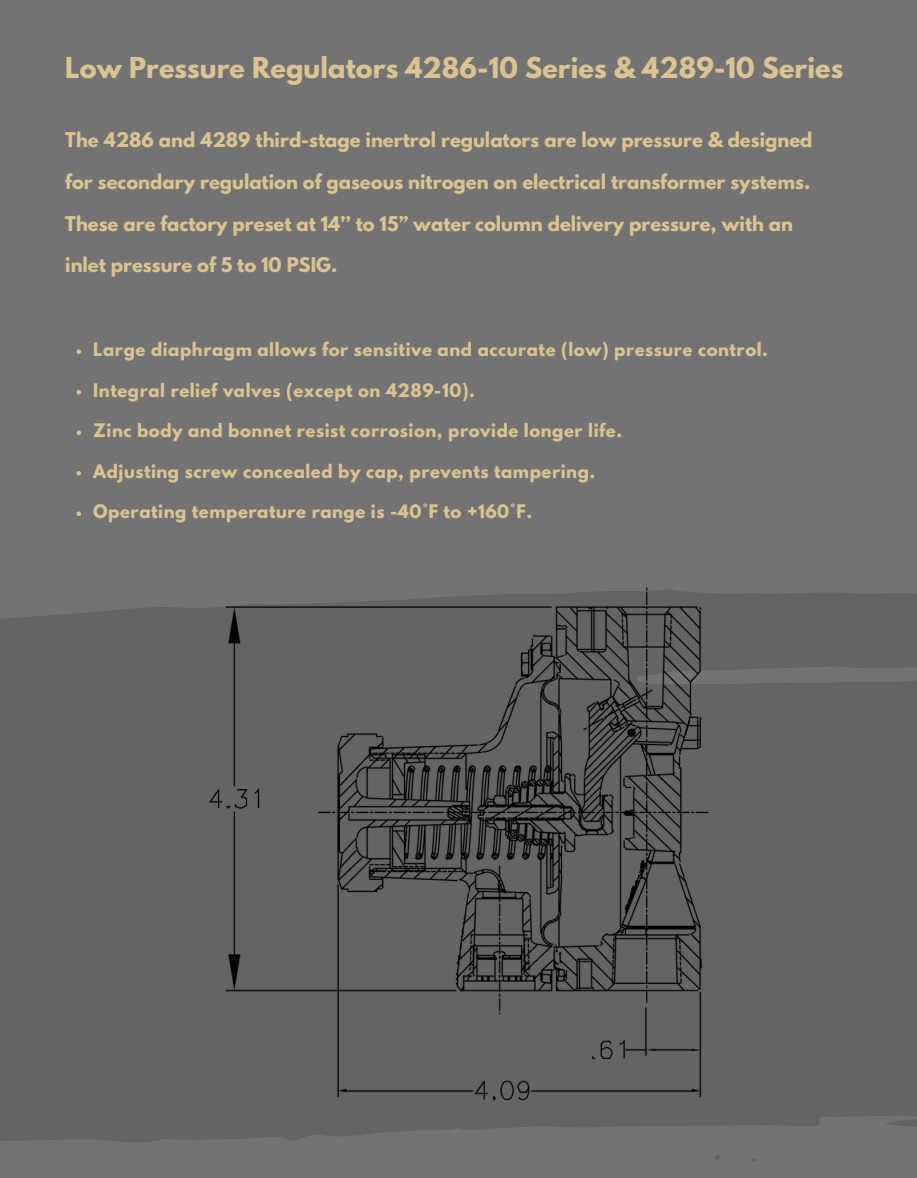
<style>
.page{position:relative;width:917px;height:1178px;background:#737373}
.page>*{position:absolute;margin:0;border:0;box-sizing:border-box;transform-origin:0 0}
.t1{font:700 25.5px "League Spartan";letter-spacing:.005em;color:#ddc48f}
.t2{font:700 18px "League Spartan";color:#ddc48f}
.t3{font:700 16.5px "League Spartan";letter-spacing:.03em;color:#ddc48f}
</style>
<div class="page">
<svg style="left:0;top:593px;width:917px;height:549px;fill:#646464"></svg>
<svg style="left:885px;top:1119px;width:32px;height:9px"></svg>
<svg style="left:715px;top:1155px;width:5px;height:5px"></svg>
<svg style="left:752px;top:1158px;width:4px;height:4px"></svg>
<img style="left:191px;top:587px;width:535px;height:532px">
<svg style="left:77px;top:349px;width:4px;height:5px"></svg>
<svg style="left:77px;top:390px;width:4px;height:4px"></svg>
<svg style="left:77px;top:430px;width:4px;height:5px"></svg>
<svg style="left:77px;top:471px;width:4px;height:4px"></svg>
<svg style="left:77px;top:511px;width:4px;height:5px"></svg>
<h1 class="t1" style="left:65px;top:55px;width:779px">Low Pressure Regulators 4286-10 Series &amp; 4289-10 Series</h1>
<p class="t2" style="left:65px;top:131px;width:749px">The 4286 and 4289 third-stage inertrol regulators are low pressure &amp; designed</p>
<p class="t2" style="left:65px;top:173px;width:747px">for secondary regulation of gaseous nitrogen on electrical transformer systems.</p>
<p class="t2" style="left:65px;top:215px;width:729px">These are factory preset at 14’’ to 15” water column delivery pressure, with an</p>
<p class="t2" style="left:65px;top:256px;width:274px">inlet pressure of 5 to 10 PSIG.</p>
<p class="t3" style="left:93px;top:341px;width:676px">Large diaphragm allows for sensitive and accurate (low) pressure control.</p>
<p class="t3" style="left:93px;top:382px;width:383px">Integral relief valves (except on 4289-10).</p>
<p class="t3" style="left:93px;top:422px;width:530px">Zinc body and bonnet resist corrosion, provide longer life.</p>
<p class="t3" style="left:93px;top:463px;width:503px">Adjusting screw concealed by cap, prevents tampering.</p>
<p class="t3" style="left:93px;top:503px;width:440px">Operating temperature range is -40°F to +160°F.</p>
</div>
